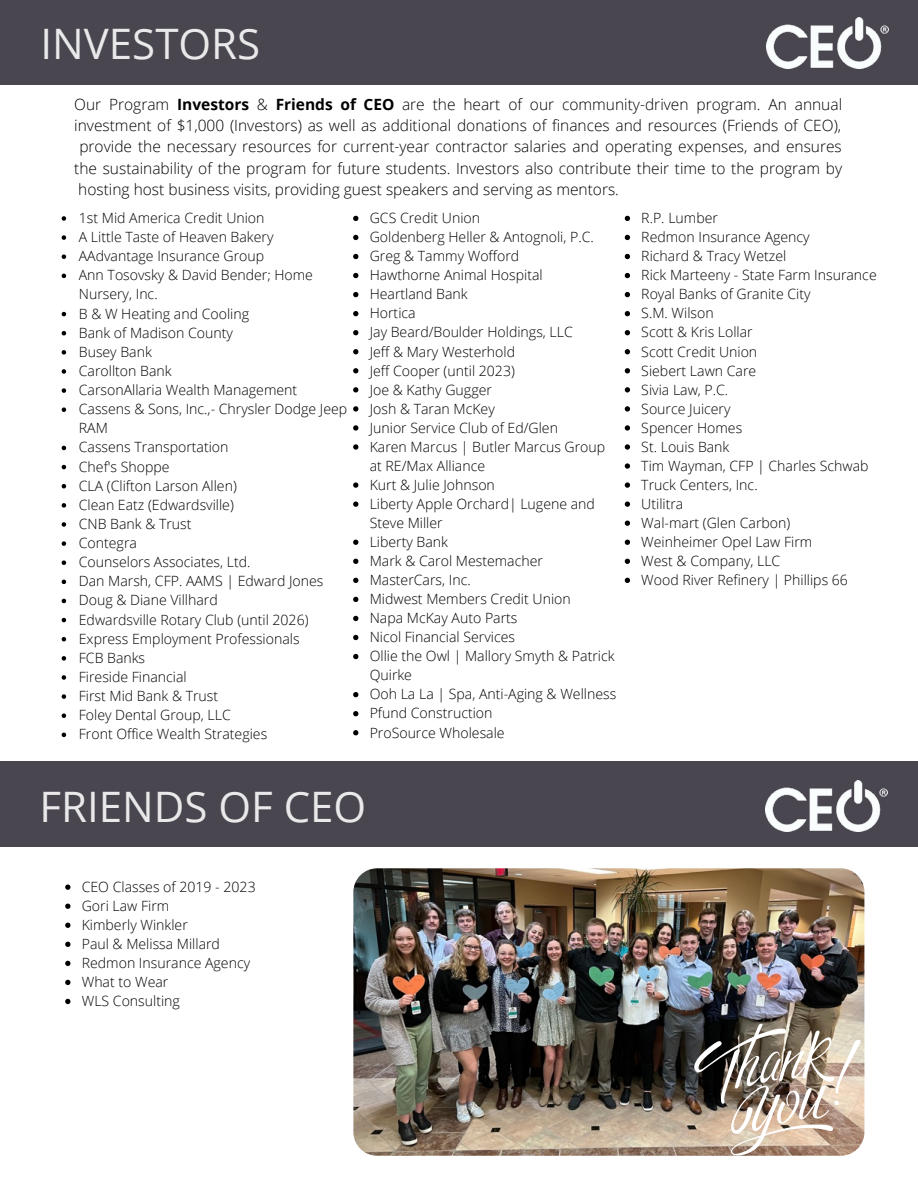
<style>
.page{position:relative;width:918px;height:1188px;background:#fff}
.page>*{position:absolute;margin:0;border:0;box-sizing:border-box;transform-origin:0 0}
.t1{font:42px "Open Sans";color:#e9e9e9}
.t2{font:300 15.45px "Open Sans";color:#000}
.t3{font:300 14.1px/19px "Open Sans";color:#000}
.s1{font-weight:700}
</style>
<div class="page">
<svg style="left:62px;top:216px;width:4px;height:5px"></svg>
<svg style="left:62px;top:235px;width:4px;height:5px"></svg>
<svg style="left:62px;top:254px;width:4px;height:5px"></svg>
<svg style="left:62px;top:274px;width:4px;height:4px"></svg>
<svg style="left:62px;top:312px;width:4px;height:4px"></svg>
<svg style="left:62px;top:331px;width:4px;height:4px"></svg>
<svg style="left:62px;top:350px;width:4px;height:5px"></svg>
<svg style="left:62px;top:369px;width:4px;height:5px"></svg>
<svg style="left:62px;top:388px;width:4px;height:5px"></svg>
<svg style="left:62px;top:407px;width:4px;height:5px"></svg>
<svg style="left:62px;top:446px;width:4px;height:4px"></svg>
<svg style="left:62px;top:465px;width:4px;height:4px"></svg>
<svg style="left:62px;top:484px;width:4px;height:4px"></svg>
<svg style="left:62px;top:503px;width:4px;height:5px"></svg>
<svg style="left:62px;top:522px;width:4px;height:5px"></svg>
<svg style="left:62px;top:541px;width:4px;height:5px"></svg>
<svg style="left:62px;top:560px;width:4px;height:5px"></svg>
<svg style="left:62px;top:580px;width:4px;height:4px"></svg>
<svg style="left:62px;top:599px;width:4px;height:4px"></svg>
<svg style="left:62px;top:618px;width:4px;height:4px"></svg>
<svg style="left:62px;top:637px;width:4px;height:4px"></svg>
<svg style="left:62px;top:656px;width:4px;height:5px"></svg>
<svg style="left:62px;top:675px;width:4px;height:5px"></svg>
<svg style="left:62px;top:694px;width:4px;height:5px"></svg>
<svg style="left:62px;top:713px;width:4px;height:5px"></svg>
<svg style="left:62px;top:733px;width:4px;height:4px"></svg>
<svg style="left:353px;top:216px;width:5px;height:5px"></svg>
<svg style="left:353px;top:235px;width:5px;height:5px"></svg>
<svg style="left:353px;top:254px;width:5px;height:5px"></svg>
<svg style="left:353px;top:273px;width:5px;height:5px"></svg>
<svg style="left:353px;top:292px;width:5px;height:5px"></svg>
<svg style="left:353px;top:311px;width:5px;height:5px"></svg>
<svg style="left:353px;top:330px;width:5px;height:5px"></svg>
<svg style="left:353px;top:349px;width:5px;height:5px"></svg>
<svg style="left:353px;top:368px;width:5px;height:5px"></svg>
<svg style="left:353px;top:387px;width:5px;height:5px"></svg>
<svg style="left:353px;top:406px;width:5px;height:6px"></svg>
<svg style="left:353px;top:425px;width:5px;height:6px"></svg>
<svg style="left:353px;top:444px;width:5px;height:6px"></svg>
<svg style="left:353px;top:482px;width:5px;height:6px"></svg>
<svg style="left:353px;top:502px;width:5px;height:5px"></svg>
<svg style="left:353px;top:540px;width:5px;height:5px"></svg>
<svg style="left:353px;top:559px;width:5px;height:5px"></svg>
<svg style="left:353px;top:578px;width:5px;height:5px"></svg>
<svg style="left:353px;top:597px;width:5px;height:5px"></svg>
<svg style="left:353px;top:616px;width:5px;height:5px"></svg>
<svg style="left:353px;top:635px;width:5px;height:5px"></svg>
<svg style="left:353px;top:654px;width:5px;height:5px"></svg>
<svg style="left:353px;top:692px;width:5px;height:5px"></svg>
<svg style="left:353px;top:711px;width:5px;height:5px"></svg>
<svg style="left:353px;top:730px;width:5px;height:5px"></svg>
<img style="left:353px;top:868px;width:511px;height:288px;border-radius:24px">
<svg style="left:65px;top:885px;width:5px;height:5px"></svg>
<svg style="left:65px;top:904px;width:5px;height:5px"></svg>
<svg style="left:65px;top:923px;width:5px;height:5px"></svg>
<svg style="left:65px;top:942px;width:5px;height:5px"></svg>
<svg style="left:65px;top:961px;width:5px;height:5px"></svg>
<svg style="left:65px;top:980px;width:5px;height:5px"></svg>
<svg style="left:65px;top:999px;width:5px;height:5px"></svg>
<img style="left:692px;top:1023px;width:169px;height:133px">
<svg style="left:625px;top:216px;width:5px;height:5px"></svg>
<svg style="left:625px;top:235px;width:5px;height:5px"></svg>
<svg style="left:625px;top:254px;width:5px;height:5px"></svg>
<svg style="left:625px;top:273px;width:5px;height:5px"></svg>
<svg style="left:625px;top:292px;width:5px;height:5px"></svg>
<svg style="left:625px;top:311px;width:5px;height:5px"></svg>
<svg style="left:625px;top:330px;width:5px;height:5px"></svg>
<svg style="left:625px;top:349px;width:5px;height:5px"></svg>
<svg style="left:625px;top:368px;width:5px;height:5px"></svg>
<svg style="left:625px;top:387px;width:5px;height:5px"></svg>
<svg style="left:625px;top:406px;width:5px;height:6px"></svg>
<svg style="left:625px;top:425px;width:5px;height:6px"></svg>
<svg style="left:625px;top:444px;width:5px;height:6px"></svg>
<svg style="left:625px;top:463px;width:5px;height:6px"></svg>
<svg style="left:625px;top:482px;width:5px;height:6px"></svg>
<svg style="left:625px;top:502px;width:5px;height:5px"></svg>
<svg style="left:625px;top:521px;width:5px;height:5px"></svg>
<svg style="left:625px;top:540px;width:5px;height:5px"></svg>
<svg style="left:625px;top:559px;width:5px;height:5px"></svg>
<svg style="left:625px;top:578px;width:5px;height:5px"></svg>
<div style="left:0;top:0;width:918px;height:84px;background:#494650"></div>
<img style="left:767px;top:17px;width:121px;height:51px">
<div style="left:0;top:762px;width:918px;height:85px;background:#494650"></div>
<img style="left:766px;top:781px;width:121px;height:51px">
<h1 class="t1" style="left:41px;top:14px;width:221px">INVESTORS</h1>
<p class="t2" style="left:74px;top:94px;width:769px">Our Program <span class="s1">Investors</span> &amp; <span class="s1">Friends of CEO</span> are the heart of our community-driven program. An annual</p>
<p class="t2" style="left:74px;top:115px;width:768px">investment of $1,000 (Investors) as well as additional donations of finances and resources (Friends of CEO),</p>
<p class="t2" style="left:79px;top:136px;width:764px">provide the necessary resources for current-year contractor salaries and operating expenses, and ensures</p>
<p class="t2" style="left:74px;top:157px;width:769px">the sustainability of the program for future students. Investors also contribute their time to the program by</p>
<p class="t2" style="left:78px;top:178px;width:542px">hosting host business visits, providing guest speakers and serving as mentors.</p>
<p class="t3" style="left:641px;top:208px;width:237px">R.P. Lumber<br>Redmon Insurance Agency<br>Richard &amp; Tracy Wetzel<br>Rick Marteeny - State Farm Insurance<br>Royal Banks of Granite City<br>S.M. Wilson<br>Scott &amp; Kris Lollar<br>Scott Credit Union<br>Siebert Lawn Care<br>Sivia Law, P.C.<br>Source Juicery<br>Spencer Homes<br>St. Louis Bank<br>Tim Wayman, CFP | Charles Schwab<br>Truck Centers, Inc.<br>Utilitra<br>Wal-mart (Glen Carbon)<br>Weinheimer Opel Law Firm<br>West &amp; Company, LLC<br>Wood River Refinery | Phillips 66</p>
<p class="t3" style="left:79px;top:208px;width:270px">1st Mid America Credit Union<br>A Little Taste of Heaven Bakery<br>AAdvantage Insurance Group<br>Ann Tosovsky &amp; David Bender; Home<br>Nursery, Inc.<br>B &amp; W Heating and Cooling<br>Bank of Madison County<br>Busey Bank<br>Carollton Bank<br>CarsonAllaria Wealth Management<br>Cassens &amp; Sons, Inc.,- Chrysler Dodge Jeep<br>RAM<br>Cassens Transportation<br>Chef's Shoppe<br>CLA (Clifton Larson Allen)<br>Clean Eatz (Edwardsville)<br>CNB Bank &amp; Trust<br>Contegra<br>Counselors Associates, Ltd.<br>Dan Marsh, CFP. AAMS | Edward Jones<br>Doug &amp; Diane Villhard<br>Edwardsville Rotary Club (until 2026)<br>Express Employment Professionals<br>FCB Banks<br>Fireside Financial<br>First Mid Bank &amp; Trust<br>Foley Dental Group, LLC<br>Front Office Wealth Strategies</p>
<p class="t3" style="left:370px;top:208px;width:248px">GCS Credit Union<br>Goldenberg Heller &amp; Antognoli, P.C.<br>Greg &amp; Tammy Wofford<br>Hawthorne Animal Hospital<br>Heartland Bank<br>Hortica<br>Jay Beard/Boulder Holdings, LLC<br>Jeff &amp; Mary Westerhold<br>Jeff Cooper (until 2023)<br>Joe &amp; Kathy Gugger<br>Josh &amp; Taran McKey<br>Junior Service Club of Ed/Glen<br>Karen Marcus | Butler Marcus Group at RE/Max Alliance<br>Kurt &amp; Julie Johnson<br>Liberty Apple Orchard| Lugene and<br>Steve Miller<br>Liberty Bank<br>Mark &amp; Carol Mestemacher<br>MasterCars, Inc.<br>Midwest Members Credit Union<br>Napa McKay Auto Parts<br>Nicol Financial Services<br>Ollie the Owl | Mallory Smyth &amp; Patrick<br>Quirke<br>Ooh La La | Spa, Anti-Aging &amp; Wellness<br>Pfund Construction<br>ProSource Wholesale</p>
<h1 class="t1" style="left:40px;top:777px;width:328px">FRIENDS OF CEO</h1>
<p class="t3" style="left:82px;top:877px;width:175px">CEO Classes of 2019 - 2023<br>Gori Law Firm<br>Kimberly Winkler<br>Paul &amp; Melissa Millard<br>Redmon Insurance Agency<br>What to Wear<br>WLS Consulting</p>
</div>
